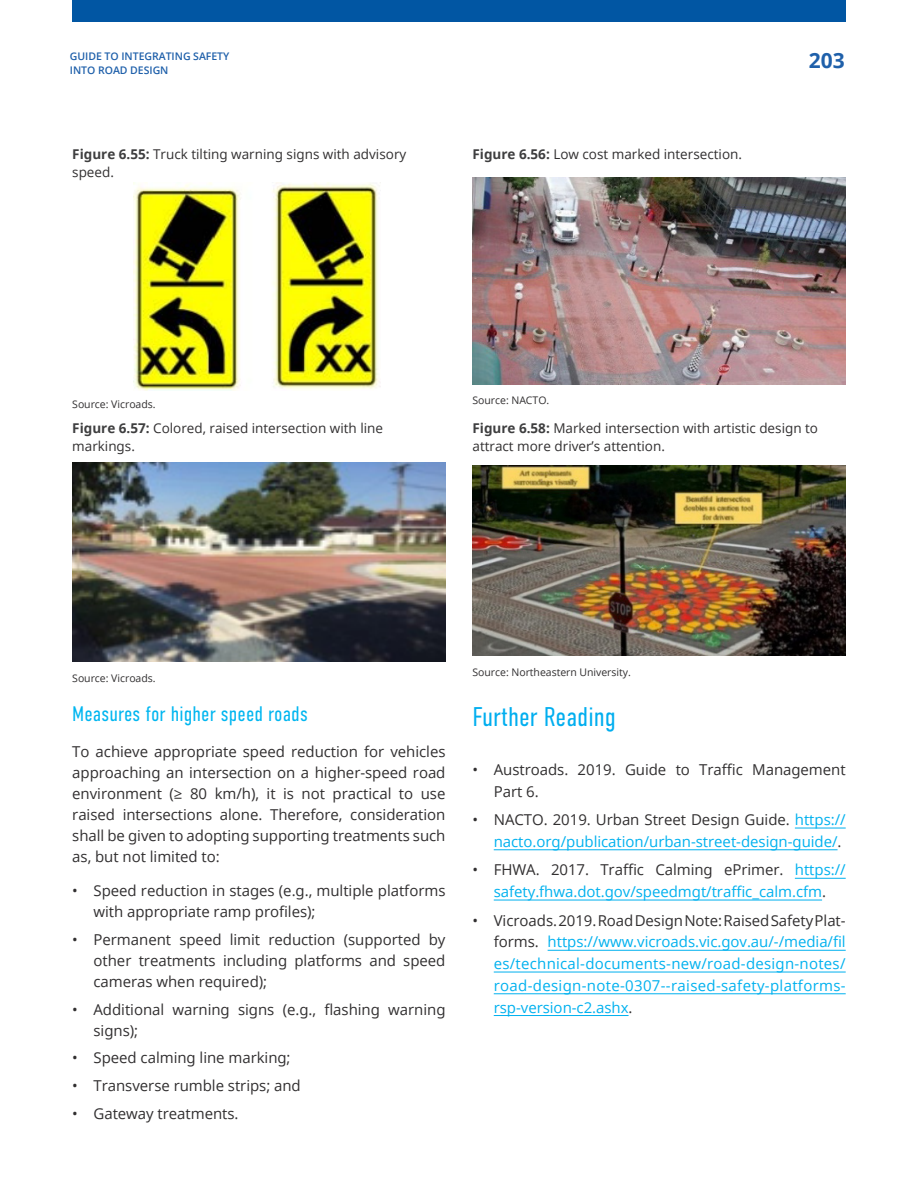
<style>
.page{position:relative;width:918px;height:1188px;background:#fff}
.page>*{position:absolute;margin:0;border:0;box-sizing:border-box;transform-origin:0 0}
.H2_-_level_2{font:300 27px "DIN Condensed";color:#00aeef}
.H3-level_3{font:300 21px "DIN Condensed";letter-spacing:.005em;color:#00b6f0}
.t1{font:700 21px "Open Sans";color:#1f60aa}
.bodytext{font:15px/21px "Open Sans";letter-spacing:-.005em;color:#312f30}
.t2{font:15px/21.8px "Open Sans";letter-spacing:-.005em;color:#00b1ef;text-align:right}
.Figure_title{font:13.5px/18px "Open Sans";color:#312f30}
.figure_source{font:10.5px "Open Sans";letter-spacing:-.005em;color:#312f30}
.t3{font:600 10.5px/13.5px "Open Sans";letter-spacing:-.005em;color:#1f60aa}
.s1{font-weight:700;color:#3e3e3f}
.s2{color:#312f30}
</style>
<div class="page">
<div style="left:72px;top:0;width:774px;height:22px;background:#0156a3"></div>
<hr style="left:795px;top:828px;width:51px;height:1px;background:#00b1ef">
<hr style="left:494px;top:849px;width:344px;height:1px;background:#00b1ef">
<hr style="left:795px;top:878px;width:51px;height:1px;background:#00b1ef">
<hr style="left:494px;top:900px;width:328px;height:1px;background:#00b1ef">
<hr style="left:548px;top:950px;width:298px;height:1px;background:#00b1ef">
<hr style="left:494px;top:972px;width:352px;height:1px;background:#00b1ef">
<hr style="left:494px;top:993px;width:352px;height:1px;background:#00b1ef">
<hr style="left:494px;top:1015px;width:135px;height:1px;background:#00b1ef">
<img style="left:133px;top:182px;width:247px;height:208px">
<img style="left:473px;top:178px;width:372px;height:207px">
<img style="left:72px;top:462px;width:373px;height:199px">
<img style="left:472px;top:465px;width:374px;height:190px">
<p class="t3" style="left:70px;top:50px;width:161px">GUIDE TO INTEGRATING SAFETY<br>INTO ROAD DESIGN</p>
<h2 class="t1" style="left:809px;top:46px;width:37px">203</h2>
<p class="Figure_title" style="left:72px;top:145px;width:336px"><span class="s1">Figure 6.55:</span> Truck tilting warning signs with advisory speed.</p>
<p class="Figure_title" style="left:472px;top:145px;width:271px"><span class="s1">Figure 6.56:</span> Low cost marked intersection.</p>
<p class="figure_source" style="left:72px;top:397px;width:85px">Source: Vicroads.</p>
<p class="Figure_title" style="left:72px;top:418px;width:312px"><span class="s1">Figure 6.57:</span> Colored, raised intersection with line markings.</p>
<p class="figure_source" style="left:472px;top:393px;width:78px">Source: NACTO.</p>
<p class="Figure_title" style="left:472px;top:419px;width:347px"><span class="s1">Figure 6.58:</span> Marked intersection with artistic design to attract more driver’s attention.</p>
<p class="figure_source" style="left:72px;top:671px;width:85px">Source: Vicroads.</p>
<p class="H3-level_3" style="left:72px;top:702px;width:237px">Measures for higher speed roads</p>
<p class="bodytext" style="left:72px;top:740px;width:375px;text-align:justify">To achieve appropriate speed reduction for vehicles approaching an intersection on a higher-speed road environment (≥ 80 km/h), it is not practical to use raised intersections alone. Therefore, consideration shall be given to adopting supporting treatments such as, but not limited to:</p>
<p class="bodytext" style="left:94px;top:880px;width:353px;text-indent:-21px">• Speed reduction in stages (e.g., multiple platforms with appropriate ramp profiles);</p>
<p class="bodytext" style="left:94px;top:929px;width:353px;text-align:justify;text-indent:-21px">• Permanent speed limit reduction (supported by other treatments including platforms and speed cameras when required);</p>
<p class="bodytext" style="left:94px;top:998px;width:354px;text-indent:-21px">• Additional warning signs (e.g., flashing warning signs);</p>
<p class="bodytext" style="left:72px;top:1047px;width:220px">• Speed calming line marking;</p>
<p class="bodytext" style="left:72px;top:1075px;width:230px">• Transverse rumble strips; and</p>
<p class="bodytext" style="left:72px;top:1103px;width:168px">• Gateway treatments.</p>
<p class="figure_source" style="left:472px;top:665px;width:160px">Source: Northeastern University.</p>
<p class="H2_-_level_2" style="left:472px;top:702px;width:145px">Further Reading</p>
<p class="bodytext" style="left:494px;top:758px;width:353px;line-height:21.8px;text-indent:-21px">• Austroads. 2019. Guide to Traffic Management<br>Part 6.</p>
<p class="t2" style="left:472px;top:808px;width:375px"><span class="s2">• NACTO. 2019. Urban Street Design Guide.</span> https:// nacto.org/publication/urban-street-design-guide/<span class="s2">.</span></p>
<p class="t2" style="left:472px;top:859px;width:375px;text-align:center"><span class="s2">• FHWA. 2017. Traffic Calming ePrimer.</span> https:// safety.fhwa.dot.gov/speedmgt/traffic_calm.cfm<span class="s2">.</span></p>
<p class="t2" style="left:494px;top:909px;width:353px;text-align:justify;text-indent:-21px"><span class="s2">• Vicroads. 2019. Road Design Note: Raised Safety Plat&shy;forms.</span> https://www.vicroads.vic.gov.au/-/media/fil es/technical-documents-new/road-design-notes/ road-design-note-0307--raised-safety-platforms&shy;rsp-version-c2.ashx<span class="s2">.</span></p>
</div>
